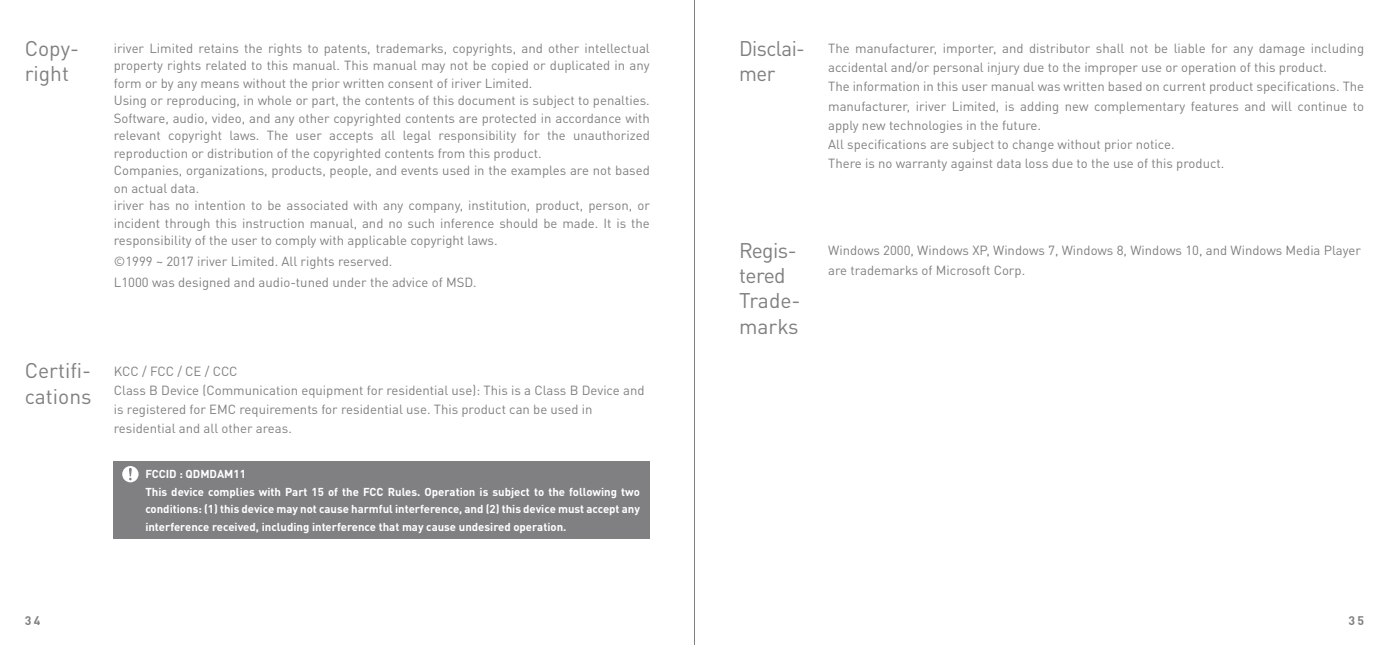
<style>
.page{position:relative;width:1389px;height:645px;background:#fff}
.page>*{position:absolute;margin:0;border:0;box-sizing:border-box;transform-origin:0 0}
.t1{font:21px/25.2px "DINOT";letter-spacing:-.025em;color:#808083}
.t2{font:21px/25.2px "DINOT";color:#808083}
.t3{font:13.12px/17.5px "DINOT";color:#808083}
.t4{font:12.25px "Dinbol";color:#808083}
.t5{font:700 11.38px/17.5px "DINOT";color:#fff}
</style>
<div class="page">
<div style="left:114px;top:461px;width:536px;height:78px;background:#808083"></div>
<svg style="left:122px;top:466px;width:17px;height:16px"></svg>
<hr style="left:694px;top:0;width:1px;height:645px;background:#808083">
<p class="t2" style="left:25px;top:35px;width:56px">Copy&shy;right</p>
<p class="t3" style="left:114px;top:39px;width:538px">iriver Limited retains the rights to patents, trademarks, copyrights, and other intellectual property rights related to this manual. This manual may not be copied or duplicated in any form or by any means without the prior written consent of iriver Limited.<br>Using or reproducing, in whole or part, the contents of this document is subject to penalties.<br>Software, audio, video, and any other copyrighted contents are protected in accordance with relevant copyright laws. The user accepts all legal responsibility for the unauthorized reproduction or distribution of the copyrighted contents from this product.<br>Companies, organizations, products, people, and events used in the examples are not based on actual data.<br>iriver has no intention to be associated with any company, institution, product, person, or incident through this instruction manual, and no such inference should be made. It is the responsibility of the user to comply with applicable copyright laws.</p>
<p class="t3" style="left:114px;top:251px;width:365px;line-height:21px">©1999 ~ 2017 iriver Limited. All rights reserved.<br>L1000 was designed and audio-tuned under the advice of MSD.</p>
<p class="t2" style="left:25px;top:358px;width:68px">Certifi&shy;cations</p>
<p class="t3" style="left:114px;top:361px;width:532px;line-height:19.2px">KCC / FCC / CE / CCC<br>Class B Device (Communication equipment for residential use): This is a Class B Device and is registered for EMC requirements for residential use. This product can be used in residential and all other areas.</p>
<p class="t5" style="left:145px;top:465px;width:496px">FCCID : QDMDAM11<br>This device complies with Part 15 of the FCC Rules. Operation is subject to the following two conditions: (1) this device may not cause harmful interference, and (2) this device must accept any interference received, including interference that may cause undesired operation.</p>
<p class="t4" style="left:25px;top:613px;width:17px">34</p>
<p class="t1" style="left:739px;top:35px;width:67px">Disclai&shy;mer</p>
<p class="t3" style="left:828px;top:38px;width:538px;line-height:19.2px">The manufacturer, importer, and distributor shall not be liable for any damage including accidental and/or personal injury due to the improper use or operation of this product.<br>The information in this user manual was written based on current product specifications. The manufacturer, iriver Limited, is adding new complementary features and will continue to apply new technologies in the future.<br>All specifications are subject to change without prior notice.<br>There is no warranty against data loss due to the use of this product.</p>
<p class="t1" style="left:739px;top:238px;width:63px">Regis&shy;tered<br>Trade&shy;marks</p>
<p class="t3" style="left:828px;top:241px;width:534px;line-height:19.2px">Windows 2000, Windows XP, Windows 7, Windows 8, Windows 10, and Windows Media Player are trademarks of Microsoft Corp.</p>
<p class="t4" style="left:1348px;top:613px;width:17px">35</p>
</div>
